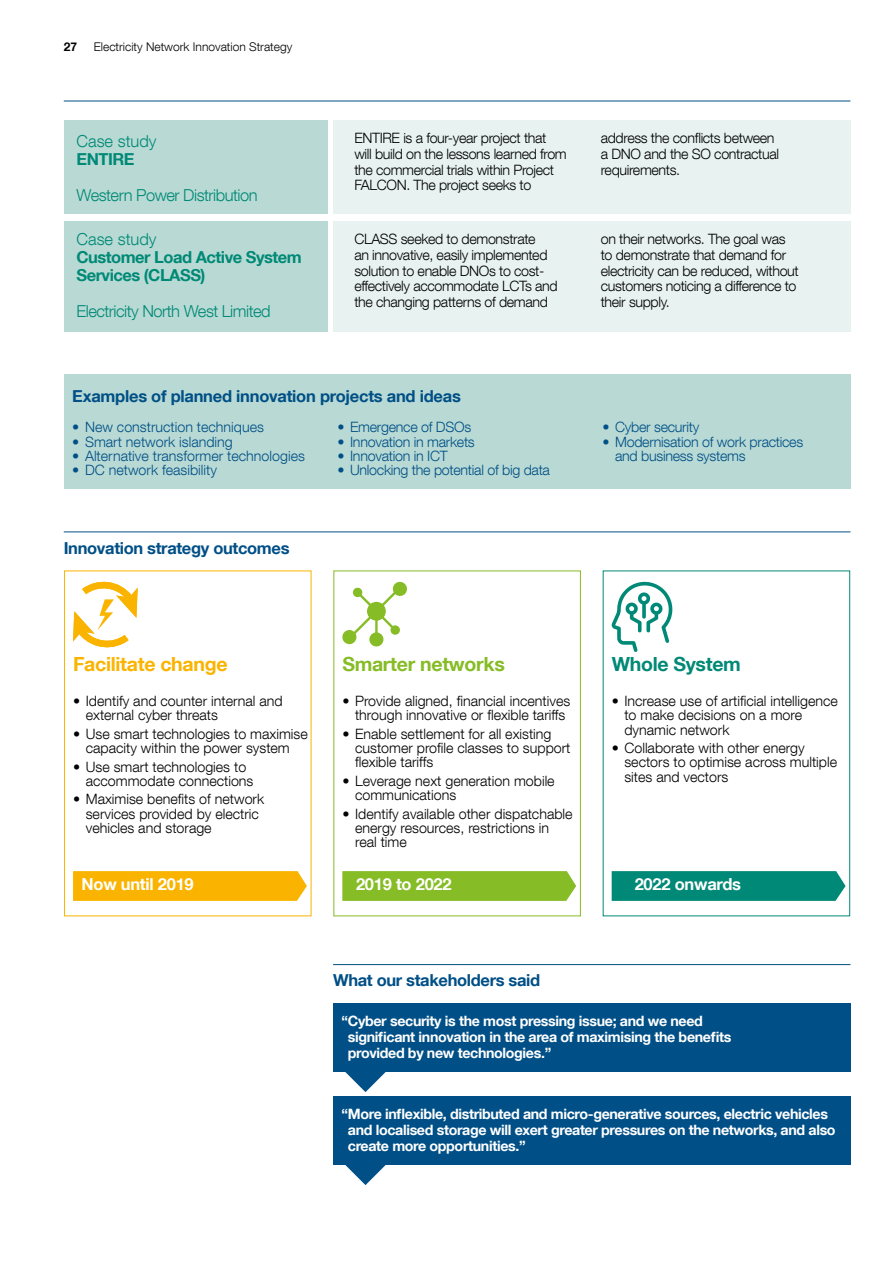
<style>
.page{position:relative;width:893px;height:1263px;background:#fff}
.page>*{position:absolute;margin:0;border:0;box-sizing:border-box;transform-origin:0 0}
.t1{font:700 19.5px "Helvetica Neue LT Com";letter-spacing:-.015em;color:#fab400}
.t2{font:700 19.5px "Helvetica Neue LT Com";letter-spacing:-.015em;color:#86bc25}
.t3{font:700 19.5px "Helvetica Neue LT Com";letter-spacing:-.015em;color:#008976}
.t4{font:700 16.5px "Helvetica Neue LT Com";letter-spacing:-.02em;color:#004f86}
.t5{font:300 16.5px "Helvetica Neue LT Com";letter-spacing:-.03em;color:#008976}
.t6{font:700 16.5px/18px "Helvetica Neue LT Com";letter-spacing:-.03em;color:#008976}
.t7{font:700 16.5px "Helvetica Neue LT Com";letter-spacing:-.015em;color:#fff}
.t8{font:300 16.5px "Helvetica Neue LT Com";color:#008976}
.t9{font:300 14.25px/14.2px "Helvetica Neue LT Com";color:#000}
.t10{font:300 14.25px/15.8px "Helvetica Neue LT Com";letter-spacing:-.025em;color:#000}
.t11{font:700 14.25px/15.8px "Helvetica Neue LT Com";letter-spacing:-.025em;color:#fff}
.t12{font:300 14.25px/14.2px "Helvetica Neue LT Com";letter-spacing:-.02em;color:#004f86}
.t13{font:300 14.25px "Helvetica Neue LT Com";color:#004f86}
.t14{font:300 12px "Helvetica Neue LT Com";color:#000}
.t15{font:700 12px "Helvetica Neue LT Com";color:#000}
</style>
<div class="page">
<hr style="left:64px;top:101px;width:786px;height:1px;background:#004f86">
<div style="left:64px;top:374px;width:786px;height:115px;background:#b9dad4"></div>
<div style="left:64px;top:120px;width:263px;height:94px;background:#b9dad4"></div>
<div style="left:64px;top:221px;width:263px;height:111px;background:#b9dad4"></div>
<div style="left:333px;top:120px;width:517px;height:94px;background:#e8f3f1"></div>
<div style="left:333px;top:221px;width:517px;height:111px;background:#e8f3f1"></div>
<svg style="left:73px;top:871px;width:234px;height:30px;background:#fab607"></svg>
<svg style="left:342px;top:871px;width:234px;height:30px;background:#89bd2b"></svg>
<svg style="left:612px;top:871px;width:233px;height:30px;background:#068c79"></svg>
<svg style="left:73px;top:581px;width:65px;height:67px"></svg>
<svg style="left:611px;top:581px;width:62px;height:71px"></svg>
<svg style="left:342px;top:581px;width:65px;height:65px"></svg>
<hr style="left:64px;top:531px;width:786px;height:1px;background:#004f86">
<hr style="left:333px;top:964px;width:517px;height:1px;background:#004f86">
<svg style="left:344px;top:1071px;width:43px;height:21px"></svg>
<svg style="left:344px;top:1164px;width:43px;height:21px"></svg>
<div style="left:333px;top:1003px;width:517px;height:68px;background:#004f86"></div>
<div style="left:333px;top:1096px;width:517px;height:68px;background:#004f86"></div>
<p class="t15" style="left:64px;top:39px;width:15px">27</p>
<p class="t14" style="left:94px;top:39px;width:200px">Electricity Network Innovation Strategy</p>
<p class="t8" style="left:77px;top:131px;width:82px">Case study</p>
<p class="t6" style="left:77px;top:149px;width:59px">ENTIRE</p>
<p class="t5" style="left:77px;top:185px;width:183px">Western Power Distribution</p>
<p class="t8" style="left:77px;top:229px;width:82px">Case study</p>
<p class="t6" style="left:77px;top:248px;width:227px">Customer Load Active System<br>Services (CLASS)</p>
<p class="t5" style="left:77px;top:301px;width:196px">Electricity North West Limited</p>
<p class="t10" style="left:354px;top:130px;width:214px">ENTIRE is a four-year project that will build on the lessons learned from the commercial trials within Project FALCON. The project seeks to</p>
<p class="t10" style="left:601px;top:130px;width:180px">address the conflicts between a DNO and the SO contractual requirements.</p>
<p class="t10" style="left:354px;top:231px;width:205px">CLASS seeked to demonstrate<br>an innovative, easily implemented solution to enable DNOs to cost&shy;effectively accommodate LCTs and the changing patterns of demand</p>
<p class="t10" style="left:601px;top:231px;width:200px">on their networks. The goal was to demonstrate that demand for electricity can be reduced, without customers noticing a difference to their supply.</p>
<p class="t4" style="left:72px;top:386px;width:390px">Examples of planned innovation projects and ideas</p>
<p class="t13" style="left:72px;top:419px;width:193px">• New construction techniques</p>
<p class="t13" style="left:72px;top:433px;width:162px">• Smart network islanding</p>
<p class="t13" style="left:72px;top:447px;width:234px">• Alternative transformer technologies</p>
<p class="t13" style="left:72px;top:461px;width:146px">• DC network feasibility</p>
<p class="t12" style="left:337px;top:420px;width:135px">• Emergence of DSOs</p>
<p class="t12" style="left:337px;top:434px;width:139px">• Innovation in markets</p>
<p class="t12" style="left:337px;top:448px;width:112px">• Innovation in ICT</p>
<p class="t12" style="left:337px;top:463px;width:214px">• Unlocking the potential of big data</p>
<p class="t4" style="left:64px;top:537px;width:227px">Innovation strategy outcomes</p>
<p class="t12" style="left:602px;top:420px;width:98px">• Cyber security</p>
<p class="t12" style="left:615px;top:434px;width:190px;text-indent:-13px">• Modernisation of work practices and business systems</p>
<h1 class="t1" style="left:73px;top:652px;width:156px">Facilitate change</h1>
<p class="t9" style="left:86px;top:694px;width:198px;text-indent:-13px">• Identify and counter internal and external cyber threats</p>
<p class="t9" style="left:73px;top:726px;width:236px;text-align:center">• Use smart technologies to maximise capacity within the power system</p>
<p class="t9" style="left:86px;top:759px;width:169px;text-indent:-13px">• Use smart technologies to accommodate connections</p>
<p class="t9" style="left:86px;top:792px;width:180px;text-indent:-13px">• Maximise benefits of network services provided by electric vehicles and storage</p>
<h1 class="t2" style="left:342px;top:652px;width:164px">Smarter networks</h1>
<p class="t9" style="left:342px;top:694px;width:229px;text-align:center">• Provide aligned, financial incentives through innovative or flexible tariffs</p>
<p class="t9" style="left:355px;top:726px;width:217px;text-indent:-13px">• Enable settlement for all existing customer profile classes to support flexible tariffs</p>
<p class="t9" style="left:355px;top:773px;width:201px;text-indent:-13px">• Leverage next generation mobile communications</p>
<p class="t9" style="left:355px;top:806px;width:219px;text-indent:-13px">• Identify available other dispatchable energy resources, restrictions in real time</p>
<h1 class="t3" style="left:612px;top:652px;width:131px">Whole System</h1>
<p class="t9" style="left:624px;top:694px;width:215px;text-indent:-13px">• Increase use of artificial intelligence to make decisions on a more dynamic network</p>
<p class="t9" style="left:624px;top:741px;width:214px;text-indent:-13px">• Collaborate with other energy sectors to optimise across multiple sites and vectors</p>
<p class="t7" style="left:82px;top:874px;width:114px">Now until 2019</p>
<p class="t7" style="left:356px;top:874px;width:97px">2019 to 2022</p>
<p class="t7" style="left:635px;top:874px;width:108px">2022 onwards</p>
<p class="t4" style="left:333px;top:970px;width:209px">What our stakeholders said</p>
<p class="t11" style="left:348px;top:1013px;width:385px;text-indent:-6px">“Cyber security is the most pressing issue; and we need significant innovation in the area of maximising the benefits provided by new technologies.”</p>
<p class="t11" style="left:348px;top:1106px;width:489px;text-indent:-6px">“More inflexible, distributed and micro-generative sources, electric vehicles and localised storage will exert greater pressures on the networks, and also create more opportunities.”</p>
</div>
